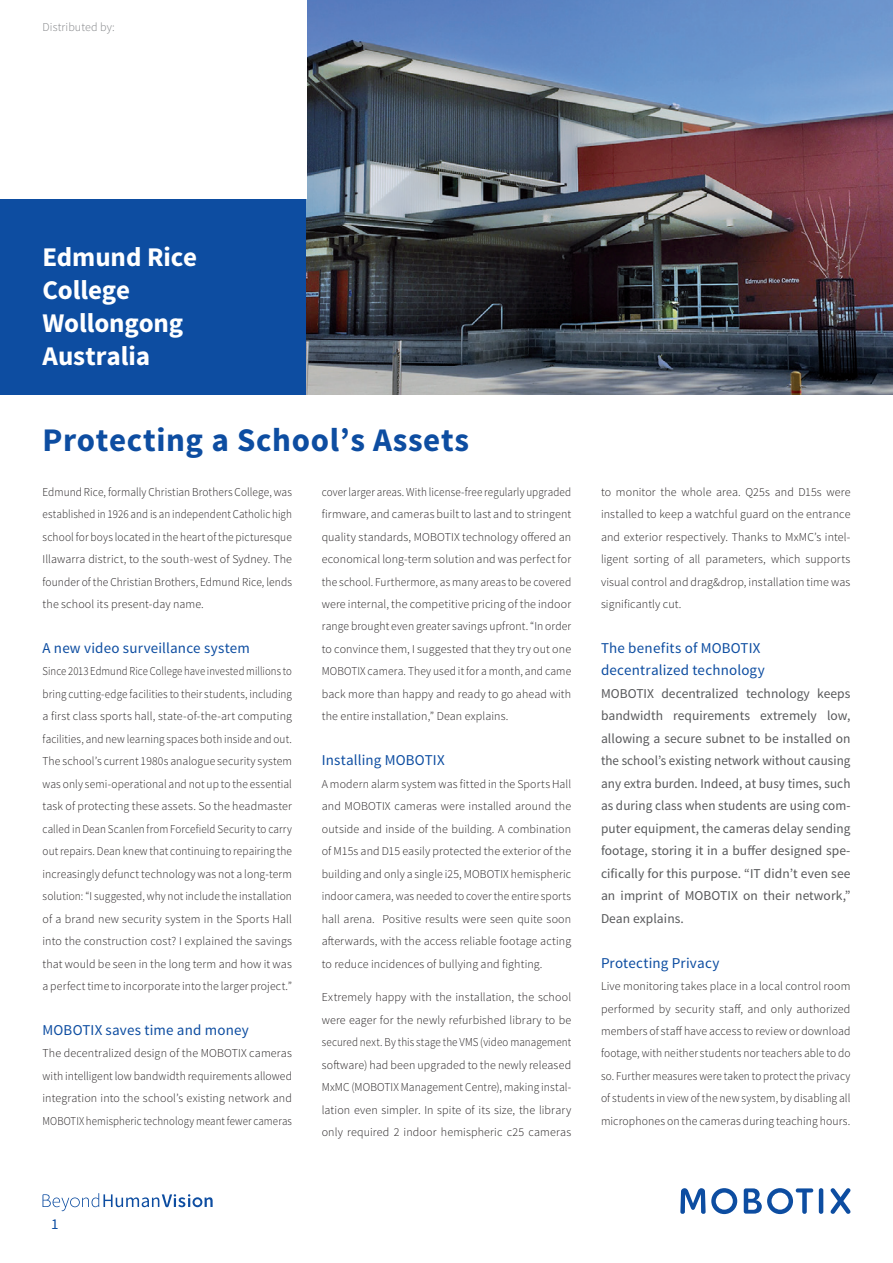
<style>
.page{position:relative;width:893px;height:1263px;background:#fff}
.page>*{position:absolute;margin:0;border:0;box-sizing:border-box;transform-origin:0 0}
.t1{font:700 33px "Source Sans Pro";letter-spacing:.02em;color:#0d4da1}
.t2{font:700 27px/33px "Source Sans Pro";letter-spacing:-.005em;color:#fff}
.t3{font:15px/22.5px "Source Sans Pro";letter-spacing:.015em;color:#0d4da1}
.t4{font:13.5px/22.5px "Source Sans Pro";letter-spacing:.005em;color:#57585a;text-align:justify}
.t5{font:300 12px/22.5px "Source Sans Pro";letter-spacing:.01em;color:#231f20;text-align:justify}
.t6{font:300 12px/22.5px "Source Sans Pro";letter-spacing:.01em;color:#231f20;text-align:justify;scale:.89 1}
.t7{font:300 12px/22.5px "Source Sans Pro";letter-spacing:.01em;color:#231f20;text-align:justify;scale:.92 1}
.t8{font:300 12px/22.5px "Source Sans Pro";letter-spacing:.01em;color:#231f20;text-align:justify;scale:.94 1}
.t9{font:300 12px "Source Sans Pro";letter-spacing:.01em;color:#808285}
</style>
<div class="page">
<hr style="left:819px;top:1188px;width:4px;height:26px;background:#0d4da1;border-radius:2px">
<svg style="left:831px;top:1188px;width:19px;height:26px"></svg>
<svg style="left:680px;top:1188px;width:57px;height:26px"></svg>
<svg style="left:744px;top:1188px;width:69px;height:26px"></svg>
<svg style="left:43px;top:1193px;width:170px;height:18px"></svg>
<div style="left:0;top:0;width:307px;height:395px;background:#0d4da1"></div>
<img style="left:307px;top:0;width:586px;height:394px">
<div style="left:0;top:0;width:307px;height:199px;background:#fff"></div>
<p class="t9" style="left:43px;top:20px;width:74px">Distributed by:</p>
<h2 class="t2" style="left:43px;top:242px;width:156px">Edmund Rice<br>College<br>Wollongong<br>Australia</h2>
<h1 class="t1" style="left:43px;top:419px;width:428px">Protecting a School’s Assets</h1>
<p class="t8" style="left:43px;top:480px;width:267px">Edmund Rice, formally Christian Brothers College, was established in 1926 and is an independent Catholic high school for boys located in the heart of the picturesque Illawarra district, to the south-west of Sydney. The founder of the Christian Brothers, Edmund Rice, lends the school its present-day name.</p>
<p class="t3" style="left:43px;top:637px;width:209px">A new video surveillance system</p>
<p class="t6" style="left:43px;top:660px;width:282px">Since 2013 Edmund Rice College have invested millions to bring cutting-edge facilities to their students, including a first class sports hall, state-of-the-art computing facilities, and new learning spaces both inside and out.<br>The school’s current 1980s analogue security system was only semi-operational and not up to the essential task of protecting these assets. So the headmaster called in Dean Scanlen from Forcefield Security to carry out repairs. Dean knew that continuing to repairing the increasingly defunct technology was not a long-term solution: “I suggested, why not include the installation of a brand new security system in the Sports Hall into the construction cost? I explained the savings that would be seen in the long term and how it was a perfect time to incorporate into the larger project.”</p>
<p class="t3" style="left:43px;top:1019px;width:208px">MOBOTIX saves time and money</p>
<p class="t5" style="left:43px;top:1042px;width:251px">The decentralized design of the MOBOTIX cameras with intelligent low bandwidth requirements allowed integration into the school’s existing network and MOBOTIX hemispheric technology meant fewer cameras</p>
<p class="t7" style="left:322px;top:480px;width:273px">cover larger areas. With license-free regularly upgraded firmware, and cameras built to last and to stringent quality standards, MOBOTIX technology offered an economical long-term solution and was perfect for the school. Furthermore, as many areas to be covered were internal, the competitive pricing of the indoor range brought even greater savings upfront. “In order to convince them, I suggested that they try out one MOBOTIX camera. They used it for a month, and came back more than happy and ready to go ahead with the entire installation,” Dean explains.</p>
<p class="t3" style="left:322px;top:749px;width:124px">Installing MOBOTIX</p>
<p class="t5" style="left:322px;top:773px;width:251px">A modern alarm system was fitted in the Sports Hall and MOBOTIX cameras were installed around the outside and inside of the building. A combination of M15s and D15 easily protected the exterior of the building and only a single i25, MOBOTIX hemispheric indoor camera, was needed to cover the entire sports hall arena. Positive results were seen quite soon afterwards, with the access reliable footage acting to reduce incidences of bullying and fighting.</p>
<p class="t5" style="left:322px;top:986px;width:251px">Extremely happy with the installation, the school were eager for the newly refurbished library to be secured next. By this stage the VMS (video management software) had been upgraded to the newly released MxMC (MOBOTIX Management Centre), making instal&shy;lation even simpler. In spite of its size, the library only required 2 indoor hemispheric c25 cameras</p>
<p class="t5" style="left:601px;top:480px;width:251px">to monitor the whole area. Q25s and D15s were installed to keep a watchful guard on the entrance and exterior respectively. Thanks to MxMC’s intel&shy;ligent sorting of all parameters, which supports visual control and drag&amp;drop, installation time was significantly cut.</p>
<p class="t3" style="left:601px;top:637px;width:165px">The benefits of MOBOTIX decentralized technology</p>
<p class="t4" style="left:601px;top:682px;width:251px">MOBOTIX decentralized technology keeps bandwidth requirements extremely low, allowing a secure subnet to be installed on the school’s existing network without causing any extra burden. Indeed, at busy times, such as during class when students are using com&shy;puter equipment, the cameras delay sending footage, storing it in a buffer designed spe&shy;cifically for this purpose. “IT didn’t even see an imprint of MOBOTIX on their network,” Dean explains.</p>
<p class="t3" style="left:601px;top:951px;width:120px">Protecting Privacy</p>
<p class="t5" style="left:601px;top:975px;width:251px">Live monitoring takes place in a local control room performed by security staff, and only authorized members of staff have access to review or download footage, with neither students nor teachers able to do so. Further measures were taken to protect the privacy of students in view of the new system, by disabling all microphones on the cameras during teaching hours.</p>
<p class="t3" style="left:51px;top:1213px;width:9px">1</p>
</div>
